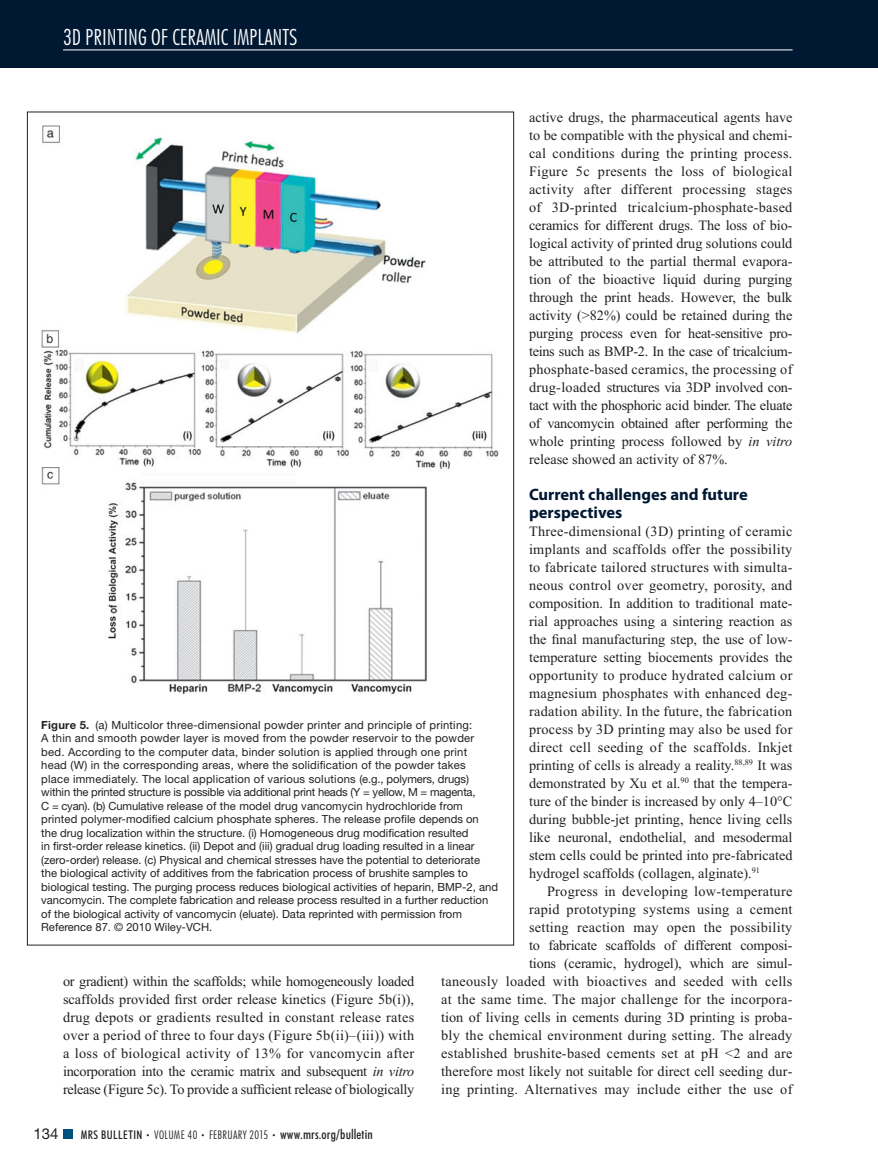
<style>
.page{position:relative;width:878px;height:1175px;background:#fff}
.page>*{position:absolute;margin:0;border:0;box-sizing:border-box;transform-origin:0 0}
.t1{font:300 condensed 22.5px "Futura BT";color:#fff}
.t2{font:700 16.5px/18px "Myriad Pro";color:#011833}
.t3{font:15px "Helvetica Neue LT Std";color:#231f20}
.t4{font:14.25px/18px "Times New Roman";letter-spacing:.02em;color:#231f20;text-align:justify}
.t5{font:300 condensed 12px "Futura BT";letter-spacing:.02em;color:#231f20}
.t6{font:11.25px/13.5px "Helvetica Neue LT Std";color:#231f20}
.s1{font-style:italic}
.s2{font-weight:700}
.s3{font-weight:500}
.s4{font-size:7.5px}
.s5{font-weight:500;font-size:13.5px}
</style>
<div class="page">
<div style="left:0;top:0;width:878px;height:68px;background:#011833"></div>
<hr style="left:63px;top:50px;width:729px;height:1px;background:#fff">
<div style="left:63px;top:1130px;width:9px;height:8px;background:#005080"></div>
<img style="left:41px;top:126px;width:457px;height:568px">
<h1 class="t1" style="left:63px;top:29px;width:236px">3D PRINTING OF CERAMIC IMPLANTS</h1>
<p class="t4" style="left:529px;top:109px;width:265px">active drugs, the pharmaceutical agents have to be compatible with the physical and chemi&shy;cal conditions during the printing process.<br>Figure 5c presents the loss of biological activity after different processing stages of 3D-printed tricalcium-phosphate-based ceramics for different drugs. The loss of bio&shy;logical activity of printed drug solutions could be attributed to the partial thermal evapora&shy;tion of the bioactive liquid during purging through the print heads. However, the bulk activity (&gt;82%) could be retained during the purging process even for heat-sensitive pro&shy;teins such as BMP-2. In the case of tricalcium&shy;phosphate-based ceramics, the processing of drug-loaded structures via 3DP involved con&shy;tact with the phosphoric acid binder. The eluate of vancomycin obtained after performing the whole printing process followed by <span class="s1">in vitro </span>release showed an activity of 87%.</p>
<p class="t2" style="left:529px;top:486px;width:220px">Current challenges and future perspectives</p>
<p class="t4" style="left:529px;top:523px;width:265px">Three-dimensional (3D) printing of ceramic implants and scaffolds offer the possibility to fabricate tailored structures with simulta&shy;neous control over geometry, porosity, and composition. In addition to traditional mate&shy;rial approaches using a sintering reaction as the final manufacturing step, the use of low&shy;temperature setting biocements provides the opportunity to produce hydrated calcium or magnesium phosphates with enhanced deg&shy;radation ability. In the future, the fabrication process by 3D printing may also be used for direct cell seeding of the scaffolds. Inkjet printing of cells is already a reality. <sup>88</sup> <sup>,</sup> <sup>89</sup> It was demonstrated by Xu et al. <sup>90</sup> that the tempera&shy;ture of the binder is increased by only 4–10°C during bubble-jet printing, hence living cells like neuronal, endothelial, and mesodermal stem cells could be printed into pre-fabricated hydrogel scaffolds (collagen, alginate). <sup>91</sup></p>
<p class="t4" style="left:441px;top:883px;width:353px;text-align:right">Progress in developing low-temperature<br>rapid prototyping systems using a cement<br>setting reaction may open the possibility<br>to fabricate scaffolds of different composi-<br>tions (ceramic, hydrogel), which are simul-<br>taneously loaded with bioactives and seeded with cells at the same time. The major challenge for the incorpora&shy;tion of living cells in cements during 3D printing is proba&shy;bly the chemical environment during setting. The already established brushite-based cements set at pH &lt;2 and are therefore most likely not suitable for direct cell seeding dur&shy;ing printing. Alternatives may include either the use of</p>
<p class="t6" style="left:41px;top:719px;width:458px"><span class="s2">Figure 5.</span> (a) Multicolor three-dimensional powder printer and principle of printing:<br>A thin and smooth powder layer is moved from the powder reservoir to the powder bed. According to the computer data, binder solution is applied through one print<br>head (W) in the corresponding areas, where the solidification of the powder takes<br>place immediately. The local application of various solutions (e.g., polymers, drugs) within the printed structure is possible via additional print heads (Y = yellow, M = magenta,<br>C = cyan). (b) Cumulative release of the model drug vancomycin hydrochloride from printed polymer-modified calcium phosphate spheres. The release profile depends on<br>the drug localization within the structure. (i) Homogeneous drug modification resulted<br>in first-order release kinetics. (ii) Depot and (iii) gradual drug loading resulted in a linear (zero-order) release. (c) Physical and chemical stresses have the potential to deteriorate the biological activity of additives from the fabrication process of brushite samples to biological testing. The purging process reduces biological activities of heparin, BMP-2, and vancomycin. The complete fabrication and release process resulted in a further reduction of the biological activity of vancomycin (eluate). Data reprinted with permission from Reference 87. © 2010 Wiley-VCH.</p>
<p class="t4" style="left:63px;top:973px;width:353px">or gradient) within the scaffolds; while homogeneously loaded scaffolds provided first order release kinetics ( Figure 5b(i) ), drug depots or gradients resulted in constant release rates over a period of three to four days ( Figure 5b (ii)–(iii)) with a loss of biological activity of 13% for vancomycin after incorporation into the ceramic matrix and subsequent <span class="s1">in vitro </span>release ( Figure 5c ). To provide a sufficient release of biologically</p>
<p class="t3" style="left:34px;top:1128px;width:27px">134</p>
<p class="t5" style="left:81px;top:1130px;width:294px"><span class="s3">MRS BULLETIN</span> <span class="s4">•</span> VOLUME 40 <span class="s4">•</span> FEBRUARY 2015 <span class="s4">•</span> <span class="s5">www.mrs.org/bulletin</span></p>
</div>
